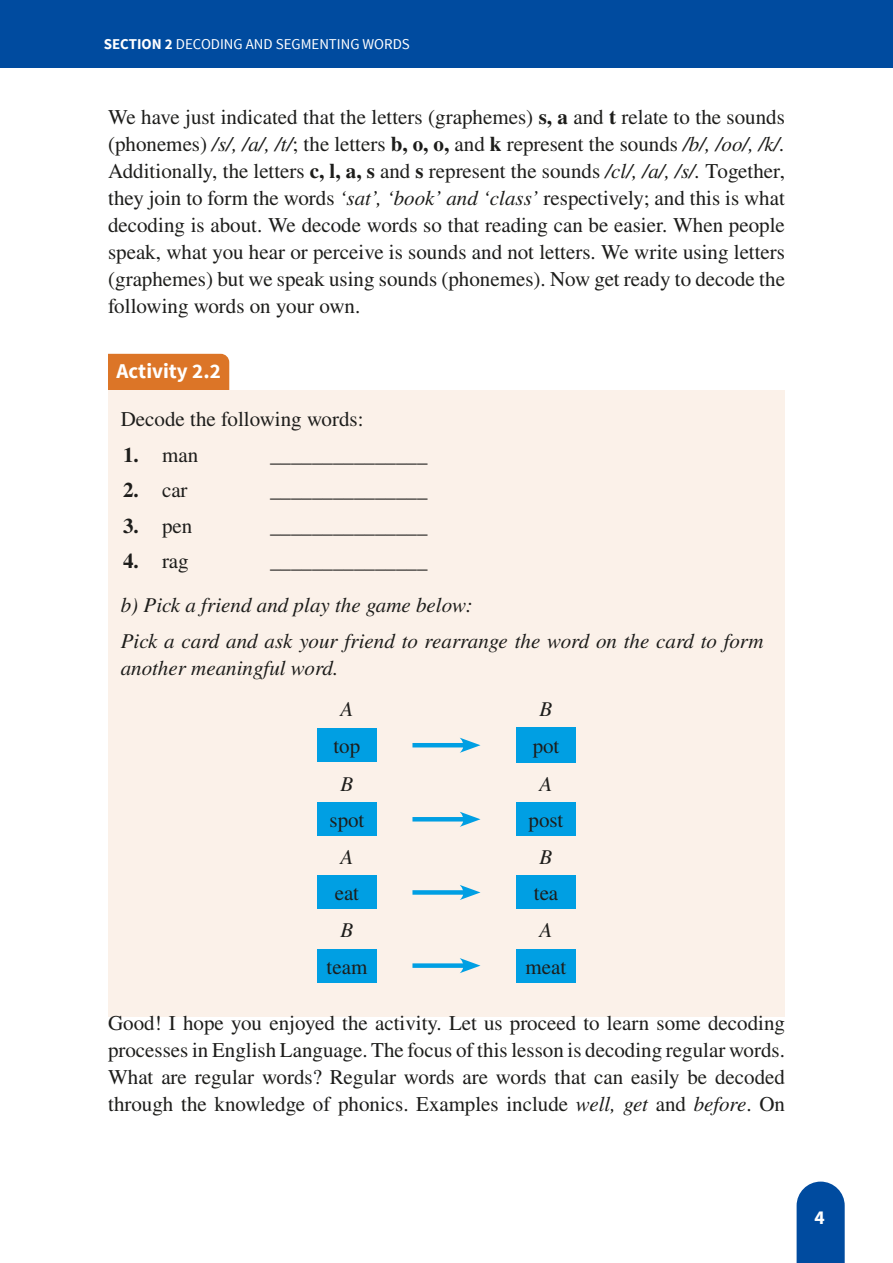
<style>
.page{position:relative;width:893px;height:1263px;background:#fff}
.page>*{position:absolute;margin:0;border:0;box-sizing:border-box;transform-origin:0 0}
.Body{font:21px/27px "STIX General";color:#1d1d1b;text-align:justify}
.Activity_Body_Single_line{font:italic 21px/27px "STIX General";color:#1d1d1b}
.Activity_indent{font:21px "STIX General";color:#1d1d1b}
.Activity_Body_Single_line-2{font:21px "STIX General";color:#1d1d1b}
.Activity_Heading{font:700 21px "Source Sans Pro";color:#fff}
.Body-2{font:italic 21px "STIX General";color:#1d1d1b}
.t1{font:700 19.5px "Source Sans Pro";color:#fff}
.t2{font:15px "Source Sans Pro";color:#fff}
.s1{font-weight:700}
.s2{font-style:italic}
</style>
<div class="page">
<div style="left:0;top:0;width:893px;height:68px;background:#004b9f"></div>
<svg style="left:797px;top:1181px;width:48px;height:82px;background:#1358a6"></svg>
<div style="left:108px;top:354px;width:121px;height:37px;background:#dc7527"></div>
<div style="left:108px;top:391px;width:677px;height:62px;background:#fbf1e9"></div>
<div style="left:108px;top:426px;width:677px;height:50px;background:#fbf1e9"></div>
<div style="left:108px;top:462px;width:677px;height:49px;background:#fbf1e9"></div>
<div style="left:108px;top:497px;width:677px;height:50px;background:#fbf1e9"></div>
<div style="left:108px;top:533px;width:677px;height:49px;background:#fbf1e9"></div>
<div style="left:108px;top:577px;width:677px;height:62px;background:#fbf1e9"></div>
<div style="left:108px;top:612px;width:677px;height:89px;background:#fbf1e9"></div>
<div style="left:108px;top:662px;width:677px;height:354px;background:#fbf1e9"></div>
<div style="left:317px;top:728px;width:60px;height:34px;background:#009fe3"></div>
<hr style="left:412px;top:743px;width:56px;height:4px;background:#009fe3">
<svg style="left:460px;top:738px;width:20px;height:15px"></svg>
<div style="left:516px;top:728px;width:60px;height:35px;background:#009fe3"></div>
<div style="left:317px;top:802px;width:60px;height:34px;background:#009fe3"></div>
<hr style="left:412px;top:817px;width:56px;height:4px;background:#009fe3">
<svg style="left:460px;top:812px;width:20px;height:15px"></svg>
<div style="left:516px;top:802px;width:60px;height:34px;background:#009fe3"></div>
<div style="left:317px;top:876px;width:60px;height:33px;background:#009fe3"></div>
<div style="left:412px;top:890px;width:56px;height:5px;background:#009fe3"></div>
<svg style="left:460px;top:885px;width:20px;height:15px"></svg>
<div style="left:516px;top:876px;width:60px;height:33px;background:#009fe3"></div>
<div style="left:317px;top:949px;width:60px;height:33px;background:#009fe3"></div>
<div style="left:412px;top:963px;width:56px;height:5px;background:#009fe3"></div>
<svg style="left:460px;top:958px;width:20px;height:15px"></svg>
<div style="left:516px;top:949px;width:60px;height:33px;background:#009fe3"></div>
<p class="t2" style="left:104px;top:35px;width:308px"><span class="s1">SECTION 2</span> DECODING AND SEGMENTING WORDS</p>
<p class="Body" style="left:108px;top:104px;width:678px">We have just indicated that the letters (graphemes) <span class="s1">s, a</span> and <span class="s1">t</span> relate to the sounds (phonemes) <span class="s2">/s/, /a/, /t/</span>; the letters <span class="s1">b, o, o,</span> and <span class="s1">k</span> represent the sounds <span class="s2">/b/, /oo/, /k/.<br></span>Additionally, the letters <span class="s1">c, l, a, s</span> and <span class="s1">s</span> represent the sounds <span class="s2">/cl/, /a/, /s/.</span> Together, they join to form the words <span class="s2">‘sat’, ‘book’ and ‘class’</span> respectively; and this is what decoding is about. We decode words so that reading can be easier. When people speak, what you hear or perceive is sounds and not letters. We write using letters (graphemes) but we speak using sounds (phonemes). Now get ready to decode the following words on your own.</p>
<p class="Activity_Heading" style="left:117px;top:358px;width:106px">Activity 2.2</p>
<p class="Activity_Body_Single_line-2" style="left:121px;top:405px;width:244px">Decode the following words:</p>
<p class="Activity_indent" style="left:123px;top:440px;width:77px"><span class="s1">1.</span> man</p>
<p class="Activity_indent" style="left:270px;top:440px;width:159px">_______________</p>
<p class="Activity_indent" style="left:123px;top:476px;width:66px"><span class="s1">2.</span> car</p>
<p class="Activity_indent" style="left:270px;top:476px;width:159px">_______________</p>
<p class="Activity_indent" style="left:123px;top:511px;width:71px"><span class="s1">3.</span> pen</p>
<p class="Activity_indent" style="left:270px;top:511px;width:159px">_______________</p>
<p class="Activity_indent" style="left:123px;top:547px;width:67px"><span class="s1">4.</span> rag</p>
<p class="Activity_indent" style="left:270px;top:547px;width:159px">_______________</p>
<p class="Activity_Body_Single_line" style="left:121px;top:591px;width:354px">b) Pick a friend and play the game below:</p>
<p class="Activity_Body_Single_line" style="left:121px;top:627px;width:644px">Pick a card and ask your friend to rearrange the word on the card to form another meaningful word.</p>
<p class="Body-2" style="left:340px;top:694px;width:14px">A</p>
<p class="Body-2" style="left:540px;top:694px;width:14px">B</p>
<p class="Body" style="left:333px;top:733px;width:28px">top</p>
<p class="Body" style="left:533px;top:733px;width:28px">pot</p>
<p class="Body-2" style="left:340px;top:769px;width:14px">B</p>
<p class="Body-2" style="left:540px;top:769px;width:14px">A</p>
<p class="Body" style="left:329px;top:807px;width:36px">spot</p>
<p class="Body" style="left:529px;top:807px;width:36px">post</p>
<p class="Body-2" style="left:340px;top:842px;width:14px">A</p>
<p class="Body-2" style="left:540px;top:842px;width:14px">B</p>
<p class="Body" style="left:335px;top:881px;width:26px">eat</p>
<p class="Body" style="left:534px;top:881px;width:26px">tea</p>
<p class="Body-2" style="left:340px;top:915px;width:14px">B</p>
<p class="Body-2" style="left:540px;top:915px;width:14px">A</p>
<p class="Body" style="left:326px;top:954px;width:42px">team</p>
<p class="Body" style="left:526px;top:954px;width:42px">meat</p>
<p class="Body" style="left:108px;top:1010px;width:678px">Good! I hope you enjoyed the activity. Let us proceed to learn some decoding processes in English Language. The focus of this lesson is decoding regular words.<br>What are regular words? Regular words are words that can easily be decoded through the knowledge of phonics. Examples include <span class="s2">well, get</span> and <span class="s2">before</span>. On</p>
<p class="t1" style="left:814px;top:1205px;width:12px">4</p>
</div>
